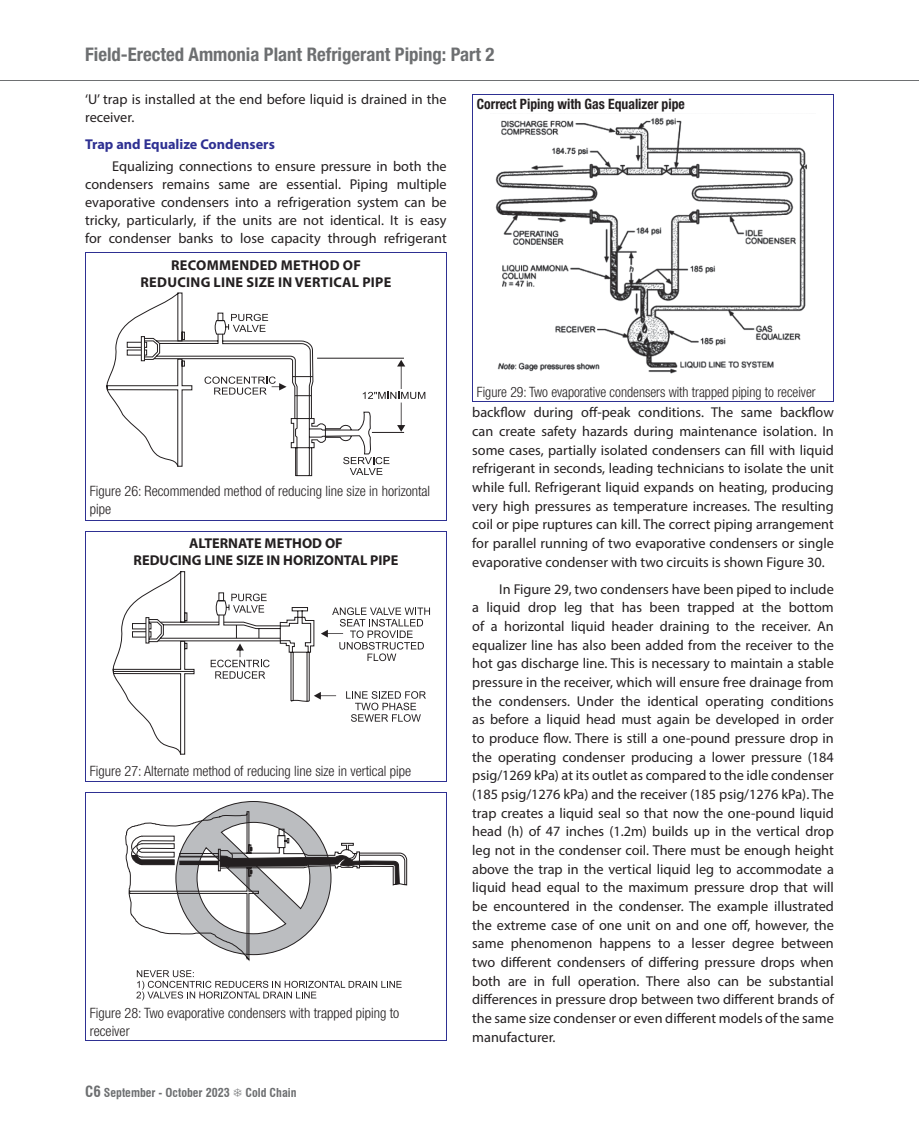
<style>
.page{position:relative;width:919px;height:1135px;background:#fff}
.page>*{position:absolute;margin:0;border:0;box-sizing:border-box;transform-origin:0 0}
.t1{font:700 condensed 18.75px "Helvetica Neue LT Std";color:#6d6f71}
.t2{font:14.25px/18.6px "Myriad Pro";color:#231f20;text-align:justify}
.t3{font:300 condensed 14.25px/18px "Helvetica Neue LT Std";color:#231f20}
.t4{font:700 14.25px/17.1px "Myriad Pro";letter-spacing:.005em;color:#231f20;text-align:center}
.t5{font:300 condensed 14.25px "Helvetica Neue LT Std";color:#231f20;scale:.96 1}
.t6{font:700 condensed 14.25px "Helvetica Neue LT Std";color:#231f20;scale:.96 1}
.t7{font:700 14.25px "Myriad Pro";color:#2e3092}
.t8{font:700 condensed 12px "Swiss 721 BT";color:#6d6f71}
.s1{font-size:15px}
</style>
<div class="page">
<hr style="left:0;top:80px;width:918px;height:1px;background:#6e7072">
<hr style="left:85px;top:252px;width:361px;height:1px;background:#2e3092">
<hr style="left:85px;top:253px;width:1px;height:267px;background:#2e3092">
<hr style="left:446px;top:253px;width:1px;height:267px;background:#2e3092">
<hr style="left:85px;top:520px;width:361px;height:1px;background:#2e3092">
<svg style="left:106px;top:292px;width:319px;height:184px"></svg>
<hr style="left:85px;top:531px;width:361px;height:1px;background:#2e3092">
<hr style="left:85px;top:531px;width:1px;height:250px;background:#2e3092">
<hr style="left:446px;top:531px;width:1px;height:250px;background:#2e3092">
<hr style="left:85px;top:781px;width:361px;height:1px;background:#2e3092">
<svg style="left:112px;top:571px;width:318px;height:183px"></svg>
<hr style="left:113px;top:671px;width:81px;height:1px;background:#231f20">
<hr style="left:85px;top:792px;width:361px;height:1px;background:#2e3092">
<hr style="left:85px;top:792px;width:1px;height:248px;background:#2e3092">
<hr style="left:446px;top:792px;width:1px;height:248px;background:#2e3092">
<hr style="left:85px;top:1040px;width:361px;height:1px;background:#2e3092">
<svg style="left:217px;top:801px;width:73px;height:9px"></svg>
<svg style="left:125px;top:810px;width:282px;height:150px"></svg>
<svg style="left:136px;top:970px;width:265px;height:30px"></svg>
<hr style="left:472px;top:94px;width:361px;height:1px;background:#2e3092">
<hr style="left:472px;top:94px;width:1px;height:307px;background:#2e3092">
<hr style="left:832px;top:94px;width:1px;height:307px;background:#2e3092">
<hr style="left:472px;top:401px;width:361px;height:1px;background:#2e3092">
<img style="left:495px;top:118px;width:312px;height:256px">
<h1 class="t1" style="left:85px;top:43px;width:410px">Field-Erected Ammonia Plant Refrigerant Piping: Part 2</h1>
<p class="t2" style="left:85px;top:90px;width:363px;line-height:18px">‘U’ trap is installed at the end before liquid is drained in the receiver.</p>
<p class="t7" style="left:85px;top:135px;width:191px">Trap and Equalize Condensers</p>
<p class="t2" style="left:85px;top:157px;width:363px;line-height:18px;text-indent:27px">Equalizing connections to ensure pressure in both the condensers remains same are essential. Piping multiple evaporative condensers into a refrigeration system can be tricky, particularly, if the units are not identical. It is easy for condenser banks to lose capacity through refrigerant</p>
<p class="t4" style="left:140px;top:256px;width:252px">RECOMMENDED METHOD OF<br>REDUCING LINE SIZE IN VERTICAL PIPE</p>
<p class="t6" style="left:476px;top:95px;width:218px">Correct Piping with Gas Equalizer pipe</p>
<p class="t3" style="left:90px;top:482px;width:342px">Figure 26: Recommended method of reducing line size in horizontal pipe</p>
<p class="t4" style="left:133px;top:534px;width:266px">ALTERNATE METHOD OF<br>REDUCING LINE SIZE IN HORIZONTAL PIPE</p>
<p class="t3" style="left:90px;top:761px;width:323px">Figure 27: Alternate method of reducing line size in vertical pipe</p>
<p class="t3" style="left:90px;top:1003px;width:311px">Figure 28: Two evaporative condensers with trapped piping to receiver</p>
<p class="t8" style="left:85px;top:1084px;width:146px"><span class="s1">C6</span> September - October 2023</p>
<p class="t8" style="left:245px;top:1084px;width:52px">Cold Chain</p>
<p class="t5" style="left:476px;top:383px;width:354px">Figure 29: Two evaporative condensers with trapped piping to receiver</p>
<p class="t2" style="left:472px;top:403px;width:363px">backflow during off-peak conditions. The same backflow can create safety hazards during maintenance isolation. In some cases, partially isolated condensers can fill with liquid refrigerant in seconds, leading technicians to isolate the unit while full. Refrigerant liquid expands on heating, producing very high pressures as temperature increases. The resulting coil or pipe ruptures can kill. The correct piping arrangement for parallel running of two evaporative condensers or single evaporative condenser with two circuits is shown Figure 30.</p>
<p class="t2" style="left:472px;top:579px;width:363px;text-indent:27px">In Figure 29, two condensers have been piped to include a liquid drop leg that has been trapped at the bottom of a horizontal liquid header draining to the receiver. An equalizer line has also been added from the receiver to the hot gas discharge line. This is necessary to maintain a stable pressure in the receiver, which will ensure free drainage from the condensers. Under the identical operating conditions as before a liquid head must again be developed in order to produce flow. There is still a one-pound pressure drop in the operating condenser producing a lower pressure (184 psig/1269 kPa) at its outlet as compared to the idle condenser (185 psig/1276 kPa) and the receiver (185 psig/1276 kPa). The trap creates a liquid seal so that now the one-pound liquid head (h) of 47 inches (1.2m) builds up in the vertical drop leg not in the condenser coil. There must be enough height above the trap in the vertical liquid leg to accommodate a liquid head equal to the maximum pressure drop that will be encountered in the condenser. The example illustrated the extreme case of one unit on and one off, however, the same phenomenon happens to a lesser degree between two different condensers of differing pressure drops when both are in full operation. There also can be substantial differences in pressure drop between two different brands of the same size condenser or even different models of the same manufacturer.</p>
</div>
